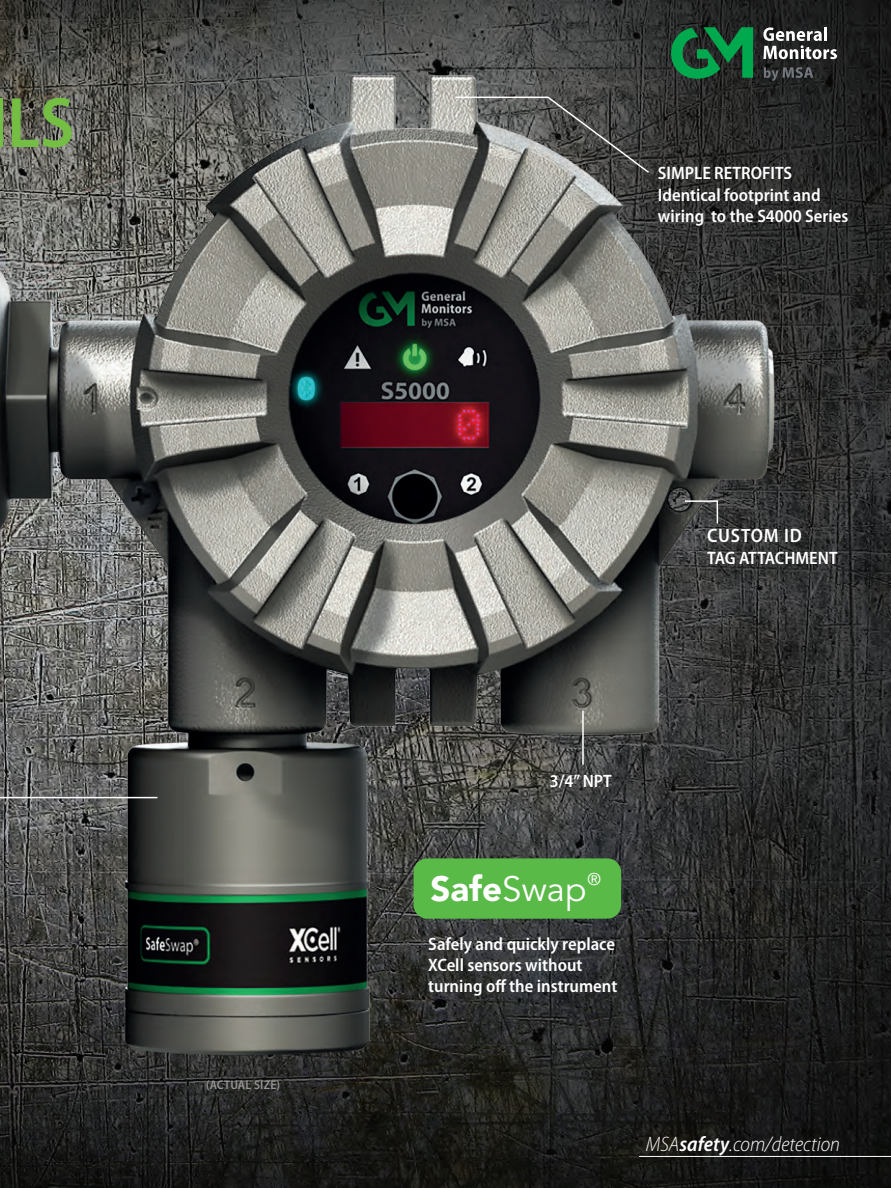
<style>
.page{position:relative;width:891px;height:1188px;background:#fff}
.page>*{position:absolute;margin:0;border:0;box-sizing:border-box;transform-origin:0 0}
.t1{font:600 semi-condensed 72px "Myriad Pro";color:#74bf43}
.t2{font:900 34.95px "Avenir";color:#fff}
.t3{font:italic 300 semi-condensed 21px "Myriad Pro";color:#fff}
.t4{font:600 semi-condensed 19.5px "Myriad Pro";letter-spacing:.04em;color:#fff}
.t5{font:600 semi-condensed 18px/21px "Myriad Pro";color:#fff}
.t6{font:600 semi-condensed 12.6px "Myriad Pro";letter-spacing:.02em;color:#989695}
.s1{font-weight:400}
.s2{font-weight:600}
</style>
<div class="page">
<img style="left:0;top:0;width:891px;height:1188px">
<div style="left:414px;top:858px;width:207px;height:61px;background:#5aba48;border-radius:14px"></div>
<svg style="left:454px;top:96px;width:197px;height:78px;background:#6c6d6a"></svg>
<svg style="left:683px;top:500px;width:36px;height:25px"></svg>
<hr style="left:0;top:797px;width:157px;height:1px;background:#fff">
<hr style="left:582px;top:711px;width:2px;height:54px;background:#fff">
<svg style="left:671px;top:27px;width:82px;height:52px;background:#12693a"></svg>
<svg style="left:764px;top:67px;width:49px;height:14px"></svg>
<svg style="left:763px;top:27px;width:74px;height:32px"></svg>
<hr style="left:639px;top:1156px;width:252px;height:1px;background:#fff">
<h1 class="t1" style="left:7px;top:96px;width:69px">LS</h1>
<p class="t6" style="left:206px;top:1081px;width:76px">(ACTUAL SIZE)</p>
<p class="t5" style="left:658px;top:164px;width:192px;line-height:21.6px">SIMPLE RETROFITS<br>Identical footprint and wiring to the S4000 Series</p>
<p class="t4" style="left:707px;top:528px;width:96px">CUSTOM ID</p>
<p class="t5" style="left:707px;top:549px;width:132px">TAG ATTACHMENT</p>
<p class="t5" style="left:550px;top:772px;width:63px">3/4” NPT</p>
<h2 class="t2" style="left:430px;top:859px;width:172px">Safe<span class="s1">Swap</span><sup>®</sup></h2>
<p class="t5" style="left:428px;top:935px;width:191px">Safely and quickly replace<br>XCell sensors without turning off the instrument</p>
<p class="t3" style="left:646px;top:1136px;width:196px">MSA<span class="s2">safety</span>.com/detection</p>
</div>
